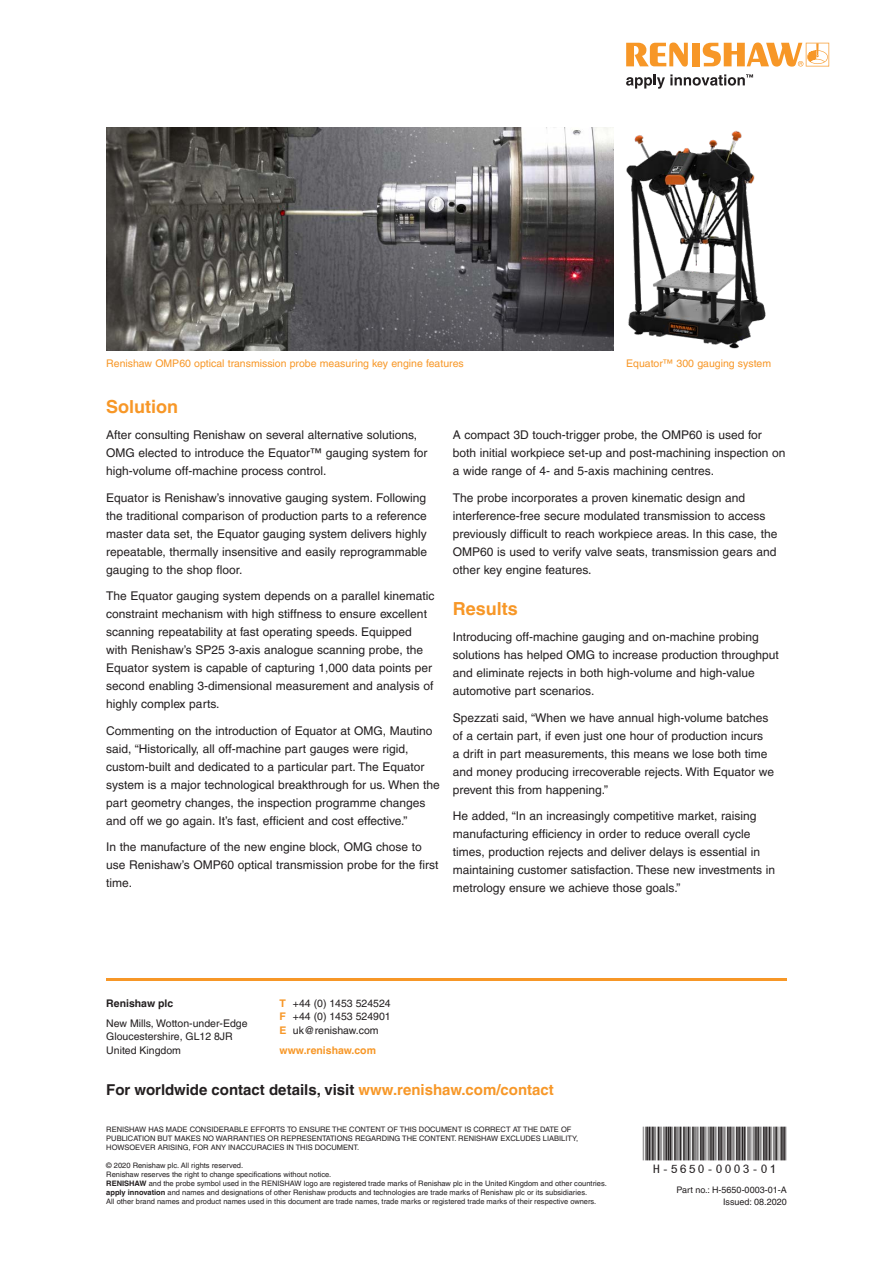
<style>
.page{position:relative;width:893px;height:1263px;background:#fff}
.page>*{position:absolute;margin:0;border:0;box-sizing:border-box;transform-origin:0 0}
.t1{font:48px "MBH16 B";color:#231f20}
.Main_body_heading_te{font:700 18px "Helvetica LT Pro";color:#f79727}
.t2{font:700 15px "Helvetica LT Pro";color:#231f20}
.Main_body_text_8pt{font:12px/18px "Helvetica LT Pro";color:#231f20}
.t3{font:10.5px/13.6px "Helvetica LT Pro";color:#231f20;text-align:justify}
.Caption_text_7pt{font:10.5px "Helvetica LT Pro";color:#f79727}
.t4{font:700 10.5px "Helvetica LT Pro";color:#f79727}
.t5{font:700 10.5px "Helvetica LT Pro";color:#231f20}
.t6{font:9px/12px "Helvetica LT Pro";color:#231f20;text-align:right}
.t7{font:7.5px/9px "Helvetica LT Pro";color:#231f20}
.s1{font-weight:700;color:#f79727}
.s2{color:#f79727}
.s3{font-weight:700}
</style>
<div class="page">
<svg style="left:626px;top:43px;width:62px;height:24px"></svg>
<div style="left:692px;top:43px;width:8px;height:23px;background:#f79727"></div>
<svg style="left:703px;top:43px;width:126px;height:24px"></svg>
<svg style="left:626px;top:74px;width:127px;height:15px"></svg>
<hr style="left:106px;top:978px;width:681px;height:2px;background:#f79727">
<img style="left:106px;top:128px;width:660px;height:223px">
<p class="Caption_text_7pt" style="left:106px;top:357px;width:359px">Renishaw OMP60 optical transmission probe measuring key engine features</p>
<p class="Caption_text_7pt" style="left:626px;top:357px;width:147px">Equator™ 300 gauging system</p>
<p class="Main_body_heading_te" style="left:106px;top:395px;width:73px">Solution</p>
<p class="Main_body_text_8pt" style="left:106px;top:426px;width:323px">After consulting Renishaw on several alternative solutions,<br>OMG elected to introduce the Equator™ gauging system for high-volume off-machine process control.</p>
<p class="Main_body_text_8pt" style="left:106px;top:488px;width:322px;text-align:justify">Equator is Renishaw’s innovative gauging system. Following the traditional comparison of production parts to a reference master data set, the Equator gauging system delivers highly repeatable, thermally insensitive and easily reprogrammable gauging to the shop floor.</p>
<p class="Main_body_text_8pt" style="left:106px;top:587px;width:330px">The Equator gauging system depends on a parallel kinematic constraint mechanism with high stiffness to ensure excellent scanning repeatability at fast operating speeds. Equipped with Renishaw’s SP25 3-axis analogue scanning probe, the Equator system is capable of capturing 1,000 data points per second enabling 3-dimensional measurement and analysis of highly complex parts.</p>
<p class="Main_body_text_8pt" style="left:106px;top:721px;width:335px">Commenting on the introduction of Equator at OMG, Mautino said, “Historically, all off-machine part gauges were rigid, custom-built and dedicated to a particular part. The Equator system is a major technological breakthrough for us. When the part geometry changes, the inspection programme changes and off we go again. It’s fast, efficient and cost effective.”</p>
<p class="Main_body_text_8pt" style="left:106px;top:838px;width:334px">In the manufacture of the new engine block, OMG chose to use Renishaw’s OMP60 optical transmission probe for the first time.</p>
<p class="Main_body_text_8pt" style="left:453px;top:426px;width:334px">A compact 3D touch-trigger probe, the OMP60 is used for both initial workpiece set-up and post-machining inspection on a wide range of 4- and 5-axis machining centres.</p>
<p class="Main_body_text_8pt" style="left:453px;top:489px;width:326px">The probe incorporates a proven kinematic design and interference-free secure modulated transmission to access previously difficult to reach workpiece areas. In this case, the OMP60 is used to verify valve seats, transmission gears and other key engine features.</p>
<p class="Main_body_heading_te" style="left:453px;top:598px;width:67px">Results</p>
<p class="Main_body_text_8pt" style="left:453px;top:628px;width:327px">Introducing off-machine gauging and on-machine probing solutions has helped OMG to increase production throughput and eliminate rejects in both high-volume and high-value automotive part scenarios.</p>
<p class="Main_body_text_8pt" style="left:453px;top:709px;width:323px">Spezzati said, “When we have annual high-volume batches of a certain part, if even just one hour of production incurs<br>a drift in part measurements, this means we lose both time and money producing irrecoverable rejects. With Equator we prevent this from happening.”</p>
<p class="Main_body_text_8pt" style="left:453px;top:807px;width:324px">He added, “In an increasingly competitive market, raising manufacturing efficiency in order to reduce overall cycle times, production rejects and deliver delays is essential in maintaining customer satisfaction. These new investments in metrology ensure we achieve those goals.”</p>
<p class="t5" style="left:106px;top:997px;width:68px">Renishaw plc</p>
<p class="t3" style="left:106px;top:1017px;width:143px;text-align:left">New Mills, Wotton-under-Edge<br>Gloucestershire, GL12 8JR<br>United Kingdom</p>
<p class="t3" style="left:280px;top:996px;width:113px"><span class="s1">T</span> +44 (0) 1453 524524<br><span class="s1">F</span> +44 (0) 1453 524901<br><span class="s1">E</span> uk@renishaw.com</p>
<p class="t4" style="left:280px;top:1044px;width:98px">www.renishaw.com</p>
<p class="t2" style="left:106px;top:1081px;width:449px">For worldwide contact details, visit <span class="s2">www.renishaw.com/contact</span></p>
<p class="t7" style="left:106px;top:1125px;width:473px">RENISHAW HAS MADE CONSIDERABLE EFFORTS TO ENSURE THE CONTENT OF THIS DOCUMENT IS CORRECT AT THE DATE OF<br>PUBLICATION BUT MAKES NO WARRANTIES OR REPRESENTATIONS REGARDING THE CONTENT. RENISHAW EXCLUDES LIABILITY,<br>HOWSOEVER ARISING, FOR ANY INACCURACIES IN THIS DOCUMENT.</p>
<p class="t7" style="left:106px;top:1161px;width:502px">© 2020 Renishaw plc. All rights reserved.<br>Renishaw reserves the right to change specifications without notice.<br><span class="s3">RENISHAW</span> and the probe symbol used in the RENISHAW logo are registered trade marks of Renishaw plc in the United Kingdom and other countries. <span class="s3">apply innovation</span> and names and designations of other Renishaw products and technologies are trade marks of Renishaw plc or its subsidiaries.<br>All other brand names and product names used in this document are trade names, trade marks or registered trade marks of their respective owners.</p>
<h1 class="t1" style="left:643px;top:1128px;width:145px">*H-5650-0003-01*</h1>
<p class="t6" style="left:676px;top:1183px;width:112px">Part no.: H-5650-0003-01-A<br>Issued: 08.2020</p>
</div>
